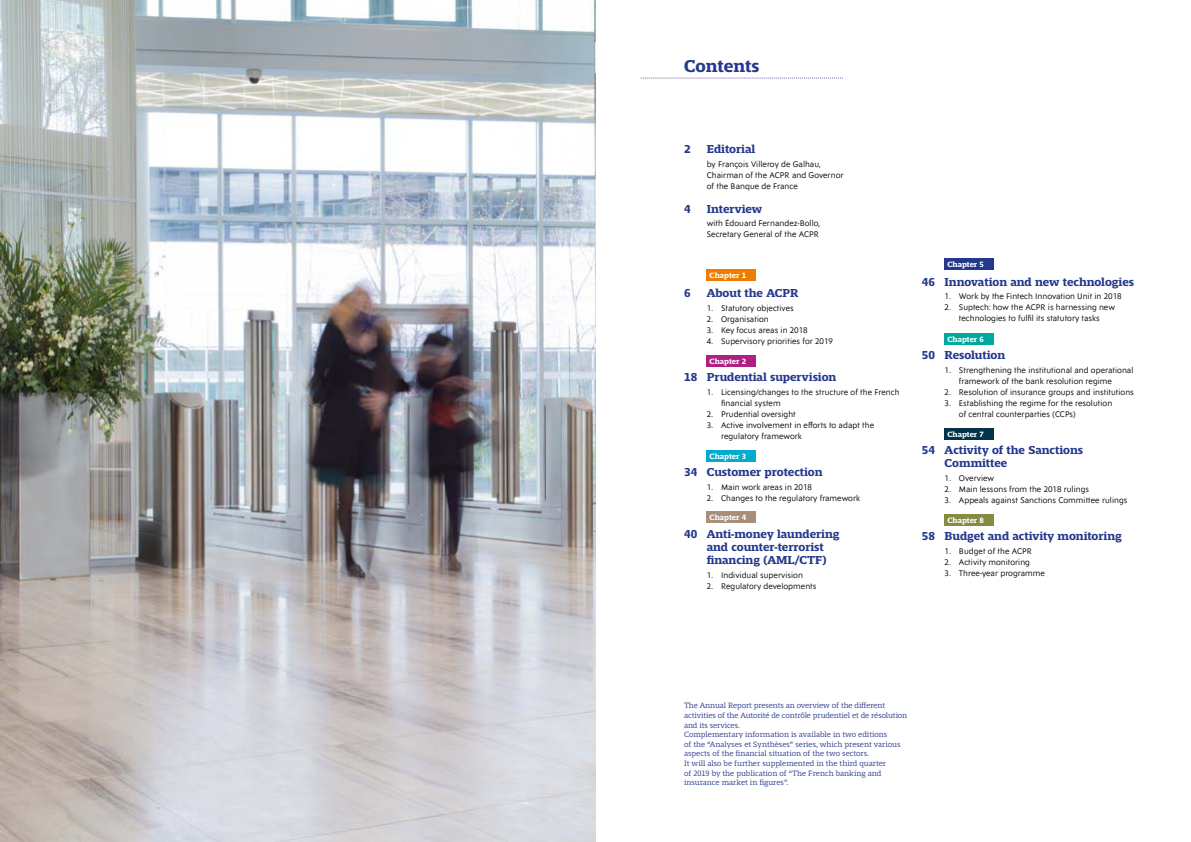
<style>
.page{position:relative;width:1191px;height:842px;background:#fff}
.page>*{position:absolute;margin:0;border:0;box-sizing:border-box;transform-origin:0 0}
.t1{font:700 18px "Mislab Std";color:#24388d}
.t2{font:700 12px/13px "Mislab Std";color:#24388d}
.t3{font:8.3px/11px "Ysans Std";color:#000}
.t4{font:300 8px/9.6px "Mislab Std";color:#24388d}
.t5{font:700 8px "Mislab Std";color:#fff}
</style>
<div class="page">
<img style="left:0;top:0;width:595px;height:842px">
<div style="left:706px;top:270px;width:50px;height:11px;background:#ef7b00"></div>
<div style="left:706px;top:355px;width:50px;height:11px;background:#af2083"></div>
<div style="left:706px;top:450px;width:50px;height:11px;background:#00abcd"></div>
<div style="left:706px;top:511px;width:50px;height:12px;background:#a88f7c"></div>
<svg style="left:641px;top:78px;width:202px;height:1px"></svg>
<div style="left:944px;top:258px;width:49px;height:12px;background:#24388d"></div>
<div style="left:944px;top:333px;width:49px;height:11px;background:#00a99d"></div>
<div style="left:944px;top:428px;width:49px;height:12px;background:#013449"></div>
<div style="left:944px;top:514px;width:49px;height:12px;background:#868b41"></div>
<h1 class="t1" style="left:684px;top:57px;width:77px">Contents</h1>
<h2 class="t2" style="left:684px;top:142px;width:8px">2</h2>
<h2 class="t2" style="left:706px;top:142px;width:50px">Editorial</h2>
<p class="t3" style="left:706px;top:159px;width:138px">by François Villeroy de Galhau,<br>Chairman of the ACPR and Governor of the Banque de France</p>
<h2 class="t2" style="left:684px;top:202px;width:8px">4</h2>
<h2 class="t2" style="left:706px;top:202px;width:57px">Interview</h2>
<p class="t3" style="left:706px;top:218px;width:115px">with Édouard Fernandez-Bollo,<br>Secretary General of the ACPR</p>
<p class="t5" style="left:709px;top:272px;width:38px">Chapter 1</p>
<h2 class="t2" style="left:684px;top:286px;width:8px">6</h2>
<h2 class="t2" style="left:706px;top:286px;width:93px">About the ACPR</h2>
<p class="t3" style="left:706px;top:303px;width:89px">1. Statutory objectives</p>
<p class="t3" style="left:706px;top:314px;width:64px">2. Organisation</p>
<p class="t3" style="left:706px;top:325px;width:102px">3. Key focus areas in 2018</p>
<p class="t3" style="left:706px;top:336px;width:128px">4. Supervisory priorities for 2019</p>
<p class="t5" style="left:709px;top:357px;width:38px">Chapter 2</p>
<h2 class="t2" style="left:684px;top:371px;width:154px">18 Prudential supervision</h2>
<p class="t3" style="left:721px;top:387px;width:180px;text-indent:-14px">1. Licensing/changes to the structure of the French financial system</p>
<p class="t3" style="left:706px;top:409px;width:91px">2. Prudential oversight</p>
<p class="t3" style="left:721px;top:420px;width:155px;text-indent:-14px">3. Active involvement in efforts to adapt the regulatory framework</p>
<p class="t5" style="left:709px;top:452px;width:38px">Chapter 3</p>
<h2 class="t2" style="left:684px;top:466px;width:140px">34 Customer protection</h2>
<p class="t3" style="left:706px;top:482px;width:107px">1. Main work areas in 2018</p>
<p class="t3" style="left:706px;top:493px;width:155px">2. Changes to the regulatory framework</p>
<p class="t5" style="left:709px;top:513px;width:38px">Chapter 4</p>
<h2 class="t2" style="left:706px;top:528px;width:134px;text-indent:-23px">40 Anti-money laundering and counter-terrorist financing (AML/CTF)</h2>
<p class="t3" style="left:706px;top:570px;width:98px">1. Individual supervision</p>
<p class="t3" style="left:706px;top:581px;width:111px">2. Regulatory developments</p>
<p class="t5" style="left:947px;top:261px;width:38px">Chapter 5</p>
<h2 class="t2" style="left:922px;top:275px;width:214px">46 Innovation and new technologies</h2>
<p class="t3" style="left:944px;top:291px;width:178px">1. Work by the Fintech Innovation Unit in 2018</p>
<p class="t3" style="left:944px;top:302px;width:172px;text-align:center">2. Suptech: how the ACPR is harnessing new technologies to fulfil its statutory tasks</p>
<p class="t5" style="left:947px;top:335px;width:38px">Chapter 6</p>
<h2 class="t2" style="left:922px;top:348px;width:85px">50 Resolution</h2>
<p class="t3" style="left:959px;top:365px;width:176px;text-indent:-14px">1. Strengthening the institutional and operational framework of the bank resolution regime</p>
<p class="t3" style="left:944px;top:387px;width:191px">2. Resolution of insurance groups and institutions</p>
<p class="t3" style="left:959px;top:398px;width:155px;text-indent:-14px">3. Establishing the regime for the resolution of central counterparties (CCPs)</p>
<p class="t5" style="left:947px;top:430px;width:38px">Chapter 7</p>
<h2 class="t2" style="left:944px;top:444px;width:140px;text-indent:-23px">54 Activity of the Sanctions<br>Committee</h2>
<p class="t3" style="left:944px;top:473px;width:51px">1. Overview</p>
<p class="t3" style="left:944px;top:484px;width:146px">2. Main lessons from the 2018 rulings</p>
<p class="t3" style="left:944px;top:495px;width:184px">3. Appeals against Sanctions Committee rulings</p>
<p class="t5" style="left:947px;top:516px;width:38px">Chapter 8</p>
<h2 class="t2" style="left:922px;top:530px;width:201px">58 Budget and activity monitoring</h2>
<p class="t3" style="left:944px;top:546px;width:89px">1. Budget of the ACPR</p>
<p class="t3" style="left:944px;top:557px;width:87px">2. Activity monitoring</p>
<p class="t3" style="left:944px;top:568px;width:102px">3. Three-year programme</p>
<p class="t4" style="left:684px;top:701px;width:225px">The Annual Report presents an overview of the different activities of the Autorité de contrôle prudentiel et de résolution and its services.<br>Complementary information is available in two editions<br>of the “Analyses et Synthèses” series, which present various aspects of the financial situation of the two sectors.<br>It will also be further supplemented in the third quarter<br>of 2019 by the publication of “The French banking and insurance market in figures”.</p>
</div>
